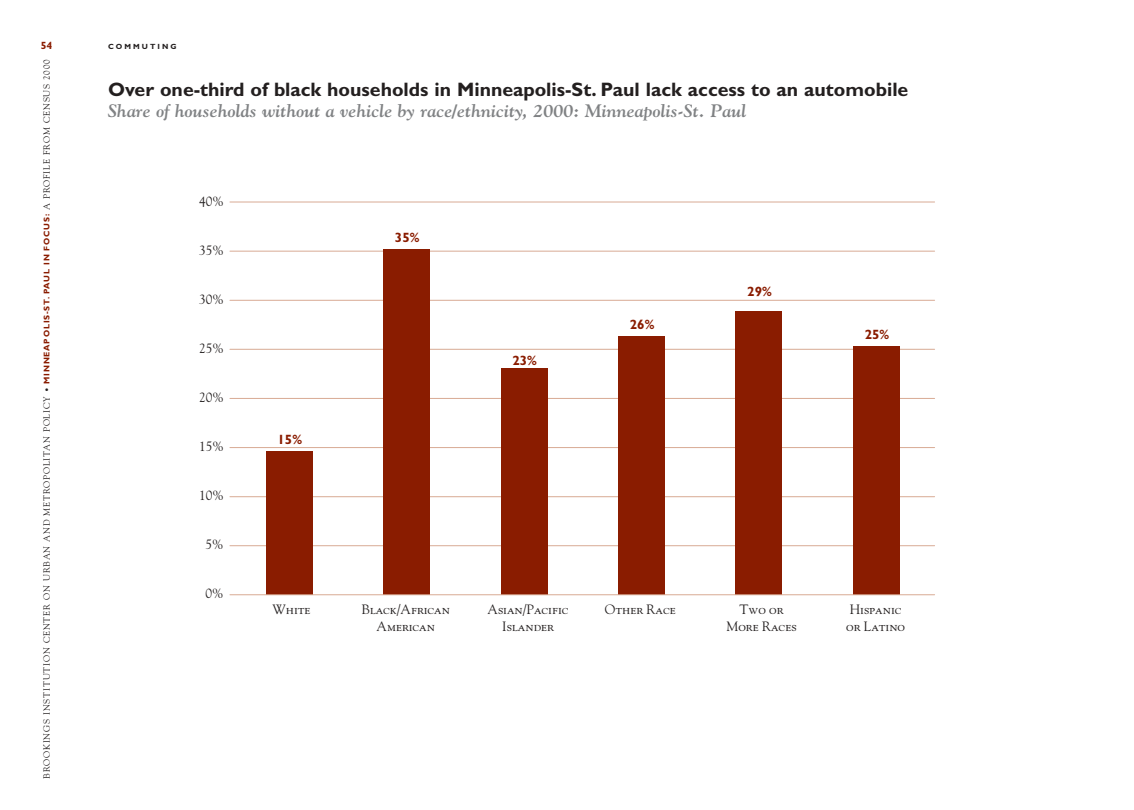
<style>
.page{position:relative;width:1134px;height:810px;background:#fff}
.page>*{position:absolute;margin:0;border:0;box-sizing:border-box;transform-origin:0 0}
.t1{font:700 19.5px "Gill Sans";color:#231f1f}
.t2{font:italic 700 18px "Goudy";color:#808284}
.t3{font:13.5px/16.5px "Goudy SC";color:#231f1f;text-align:center}
.t4{font:13.5px "Goudy";color:#231f1f}
.t5{font:700 13.5px "Gill Sans";color:#8a1c00}
.t6{font:700 10.5px "Gill Sans";color:#8a1c00}
.t7{font:9px "Goudy";letter-spacing:.085em;color:#231f1f}
.t8{font:700 7.5px "Gill Sans";letter-spacing:.275em;color:#231f1f}
.s1{font-size:7.5px}
.s2{font-family:"Gill Sans";font-weight:700;font-size:8.25px;color:#8a1c00}
</style>
<div class="page">
<hr style="left:230px;top:545px;width:705px;height:1px;background:#d8aa94">
<hr style="left:230px;top:496px;width:705px;height:1px;background:#d8aa94">
<hr style="left:230px;top:447px;width:705px;height:1px;background:#d8aa94">
<hr style="left:230px;top:398px;width:705px;height:1px;background:#d8aa94">
<hr style="left:230px;top:349px;width:705px;height:1px;background:#d8aa94">
<hr style="left:230px;top:300px;width:705px;height:1px;background:#d8aa94">
<hr style="left:230px;top:251px;width:705px;height:1px;background:#d8aa94">
<hr style="left:230px;top:202px;width:705px;height:1px;background:#d8aa94">
<div style="left:266px;top:451px;width:47px;height:144px;background:#8a1c00"></div>
<div style="left:383px;top:249px;width:47px;height:346px;background:#8a1c00"></div>
<div style="left:501px;top:368px;width:47px;height:227px;background:#8a1c00"></div>
<div style="left:618px;top:337px;width:47px;height:258px;background:#8a1c00"></div>
<div style="left:736px;top:311px;width:46px;height:284px;background:#8a1c00"></div>
<div style="left:853px;top:346px;width:47px;height:249px;background:#8a1c00"></div>
<hr style="left:230px;top:594px;width:705px;height:1px;background:#d8aa94">
<p class="t6" style="left:41px;top:42px;width:13px">54</p>
<p class="t7" style="left:43px;top:779px;width:721px;rotate:-90deg">BROOKINGS INSTITUTION CENTER ON URBAN AND METROPOLITAN POLICY <span class="s1">•</span> <span class="s2">MINNEAPOLIS-ST. PAUL IN FOCUS:</span> A PROFILE FROM CENSUS 2000</p>
<p class="t8" style="left:108px;top:44px;width:70px">COMMUTING</p>
<h1 class="t1" style="left:108px;top:83px;width:802px">Over one-third of black households in Minneapolis-St. Paul lack access to an automobile</h1>
<h2 class="t2" style="left:108px;top:104px;width:640px">Share of households without a vehicle by race/ethnicity, 2000: Minneapolis-St. Paul</h2>
<h3 class="t4" style="left:199px;top:195px;width:26px">40%</h3>
<h3 class="t4" style="left:199px;top:245px;width:26px">35%</h3>
<h3 class="t4" style="left:199px;top:294px;width:26px">30%</h3>
<h3 class="t4" style="left:199px;top:343px;width:26px">25%</h3>
<h3 class="t4" style="left:199px;top:392px;width:26px">20%</h3>
<h3 class="t4" style="left:199px;top:441px;width:26px">15%</h3>
<h3 class="t4" style="left:199px;top:490px;width:26px">10%</h3>
<h3 class="t4" style="left:205px;top:539px;width:19px">5%</h3>
<h3 class="t4" style="left:205px;top:588px;width:19px">0%</h3>
<h3 class="t5" style="left:277px;top:435px;width:26px">15%</h3>
<h3 class="t5" style="left:395px;top:233px;width:26px">35%</h3>
<h3 class="t5" style="left:512px;top:356px;width:26px">23%</h3>
<h3 class="t5" style="left:630px;top:320px;width:26px">26%</h3>
<h3 class="t5" style="left:747px;top:287px;width:26px">29%</h3>
<h3 class="t5" style="left:865px;top:330px;width:26px">25%</h3>
<h3 class="t3" style="left:272px;top:603px;width:40px">White</h3>
<h3 class="t3" style="left:361px;top:603px;width:90px">Black/African<br>American</h3>
<h3 class="t3" style="left:488px;top:603px;width:83px">Asian/Pacific<br>Islander</h3>
<h3 class="t3" style="left:605px;top:603px;width:72px">Other Race</h3>
<h3 class="t3" style="left:726px;top:603px;width:72px">Two or<br>More Races</h3>
<h3 class="t3" style="left:846px;top:603px;width:60px;text-align:left">Hispanic or Latino</h3>
</div>
